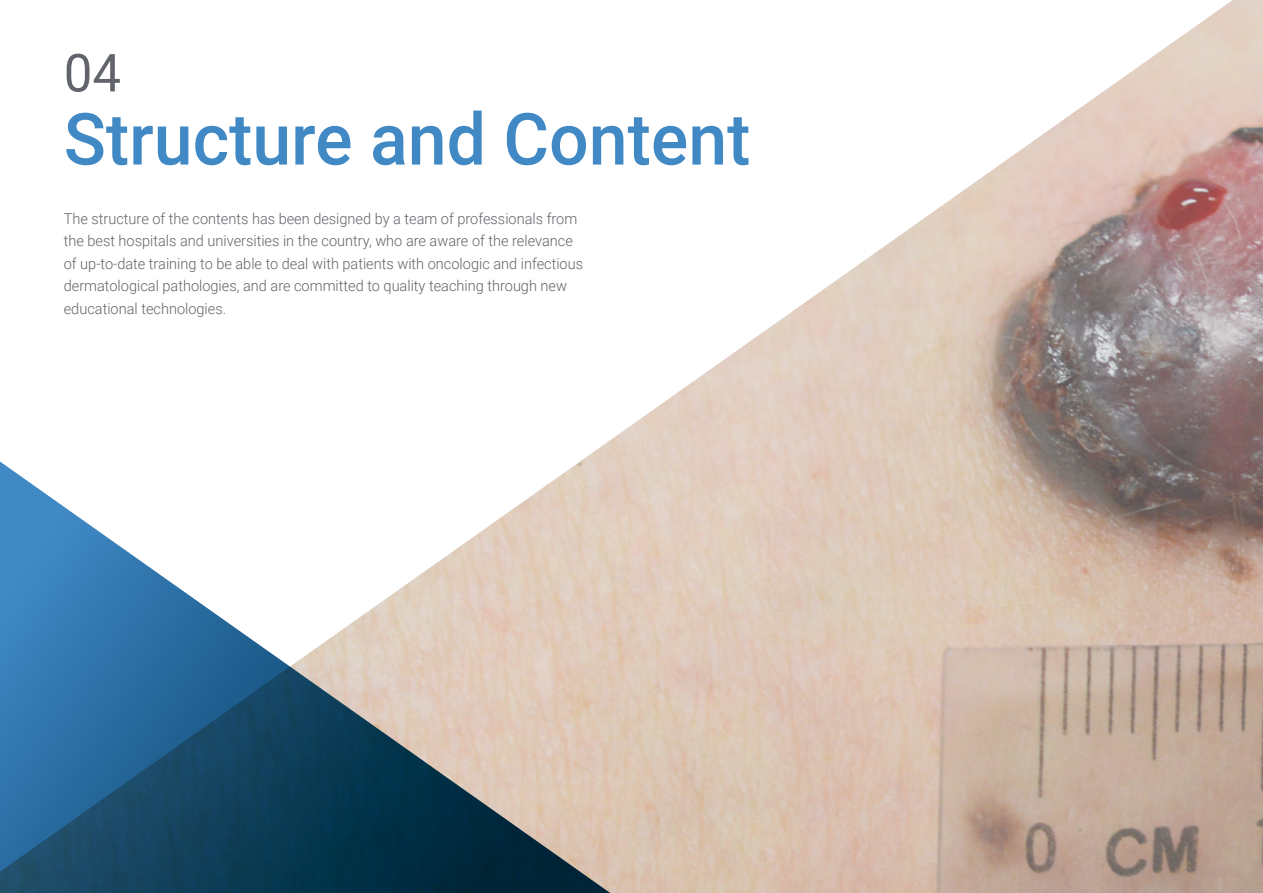
<style>
.page{position:relative;width:1263px;height:893px;background:#fff}
.page>*{position:absolute;margin:0;border:0;box-sizing:border-box;transform-origin:0 0}
.t1{font:500 72px "Roboto";color:#4089c5}
.t2{font:52.5px "Roboto";color:#61646a}
.t3{font:300 15px/22.5px "Roboto";color:#61646a}
</style>
<div class="page">
<img style="left:602px;top:0;width:661px;height:893px">
<svg style="left:0;top:446px;width:640px;height:447px"></svg>
<h2 class="t2" style="left:64px;top:36px;width:59px">04</h2>
<h1 class="t1" style="left:64px;top:89px;width:688px">Structure and Content</h1>
<p class="t3" style="left:64px;top:207px;width:521px">The structure of the contents has been designed by a team of professionals from the best hospitals and universities in the country, who are aware of the relevance of up-to-date training to be able to deal with patients with oncologic and infectious dermatological pathologies, and are committed to quality teaching through new educational technologies.</p>
</div>
